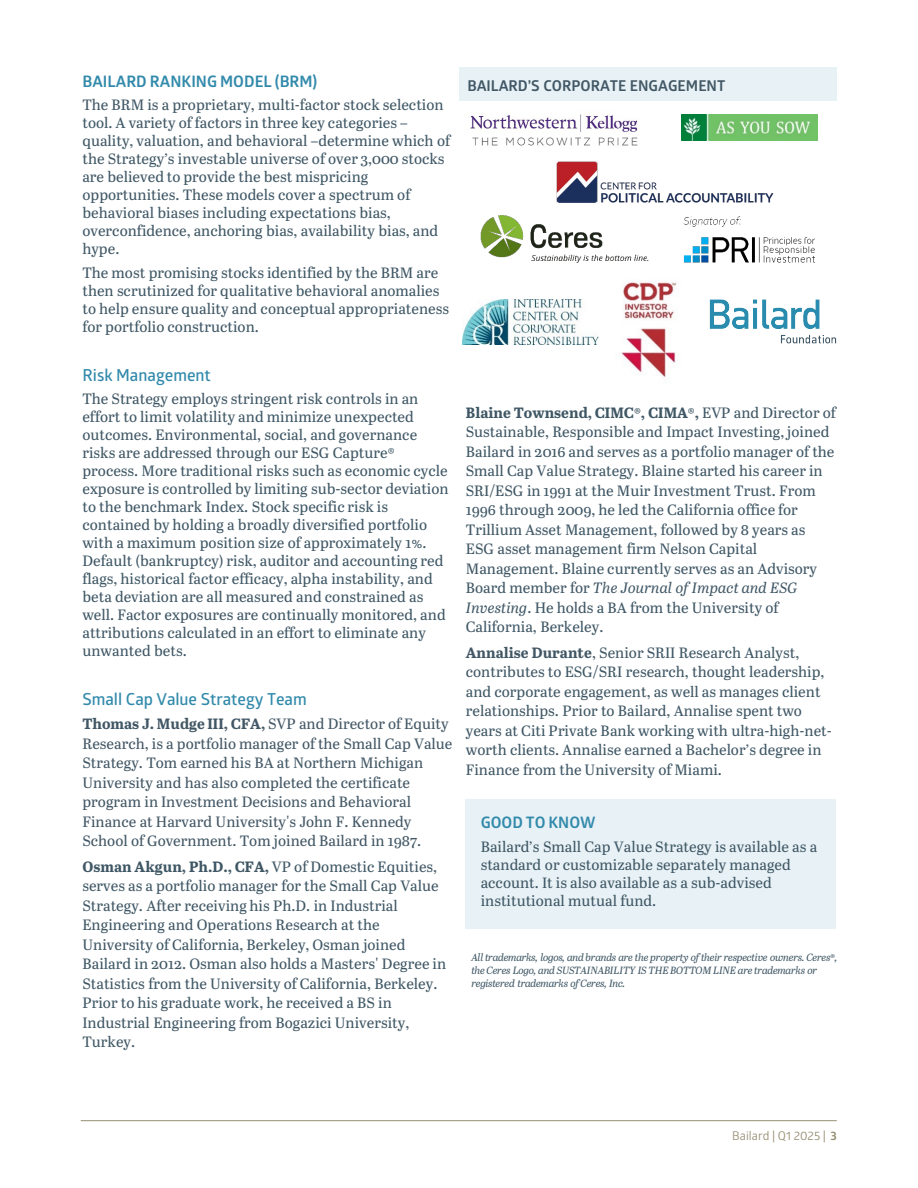
<style>
.page{position:relative;width:918px;height:1188px;background:#fff}
.page>*{position:absolute;margin:0;border:0;box-sizing:border-box;transform-origin:0 0}
.t1{font:600 16.5px "Glober";letter-spacing:-.005em;color:#328aab}
.t2{font:700 15.9px "Glober";color:#328aab}
.t3{font:15px/18px "Abril Text";letter-spacing:-.005em;color:#3f5765}
.t4{font:15px/19.5px "Abril Text";letter-spacing:-.005em;color:#425765}
.t5{font:700 15px "Glober";color:#425765}
.t6{font:12px "Glober";color:#978f73}
.t7{font:italic 10.5px/12.6px "Abril Text";letter-spacing:-.035em;color:#3f5765}
.s1{font-weight:700}
.s2{font-style:italic}
.s3{font-weight:700;color:#425765}
.s4{color:#425765}
</style>
<div class="page">
<hr style="left:81px;top:1120px;width:756px;height:1px;background:#978f73">
<div style="left:459px;top:68px;width:378px;height:33px;background:#e8f2f6"></div>
<img style="left:709px;top:299px;width:128px;height:45px">
<img style="left:620px;top:282px;width:57px;height:96px">
<img style="left:480px;top:215px;width:169px;height:48px">
<img style="left:463px;top:299px;width:135px;height:45px">
<img style="left:681px;top:114px;width:137px;height:26px">
<img style="left:469px;top:113px;width:169px;height:33px">
<img style="left:683px;top:216px;width:132px;height:46px">
<img style="left:557px;top:161px;width:217px;height:41px">
<div style="left:465px;top:800px;width:370px;height:129px;background:#e8f2f6"></div>
<p class="t2" style="left:82px;top:70px;width:237px">BAILARD RANKING MODEL (BRM)</p>
<p class="t3" style="left:82px;top:95px;width:369px">The BRM is a proprietary, multi-factor stock selection tool. A variety of factors in three key categories – quality, valuation, and behavioral –determine which of the Strategy’s investable universe of over 3,000 stocks are believed to provide the best mispricing opportunities. These models cover a spectrum of behavioral biases including expectations bias, overconfidence, anchoring bias, availability bias, and hype.</p>
<p class="t3" style="left:82px;top:263px;width:368px">The most promising stocks identified by the BRM are then scrutinized for qualitative behavioral anomalies to help ensure quality and conceptual appropriateness for portfolio construction.</p>
<p class="t1" style="left:82px;top:364px;width:130px">Risk Management</p>
<p class="t3" style="left:82px;top:389px;width:368px">The Strategy employs stringent risk controls in an effort to limit volatility and minimize unexpected outcomes. Environmental, social, and governance risks are addressed through our ESG Capture® process. More traditional risks such as economic cycle exposure is controlled by limiting sub-sector deviation to the benchmark Index. Stock specific risk is contained by holding a broadly diversified portfolio with a maximum position size of approximately 1%.<br>Default (bankruptcy) risk, auditor and accounting red flags, historical factor efficacy, alpha instability, and beta deviation are all measured and constrained as well. Factor exposures are continually monitored, and attributions calculated in an effort to eliminate any unwanted bets.</p>
<p class="t1" style="left:82px;top:688px;width:226px">Small Cap Value Strategy Team</p>
<p class="t4" style="left:82px;top:714px;width:372px"><span class="s1">Thomas J. Mudge III, CFA,</span> SVP and Director of Equity Research, is a portfolio manager of the Small Cap Value Strategy. Tom earned his BA at Northern Michigan University and has also completed the certificate program in Investment Decisions and Behavioral Finance at Harvard University's John F. Kennedy School of Government. Tom joined Bailard in 1987.</p>
<p class="t3" style="left:82px;top:856px;width:365px;line-height:19.5px"><span class="s1">Osman Akgun, Ph.D., CFA,</span> VP of Domestic Equities, serves as a portfolio manager for the Small Cap Value Strategy. After receiving his Ph.D. in Industrial Engineering and Operations Research at the University of California, Berkeley, Osman joined Bailard in 2012. Osman also holds a Masters' Degree in Statistics from the University of California, Berkeley.<br>Prior to his graduate work, he received a BS in Industrial Engineering from Bogazici University, Turkey.</p>
<p class="t5" style="left:467px;top:75px;width:259px">BAILARD’S CORPORATE ENGAGEMENT</p>
<p class="t3" style="left:466px;top:402px;width:372px;line-height:19.5px"><span class="s1">Blaine Townsend, CIMC®, CIMA®,</span> EVP and Director of Sustainable, Responsible and Impact Investing, joined Bailard in 2016 and serves as a portfolio manager of the Small Cap Value Strategy. Blaine started his career in SRI/ESG in 1991 at the Muir Investment Trust. From 1996 through 2009, he led the California office for Trillium Asset Management, followed by 8 years as ESG asset management firm Nelson Capital Management. Blaine currently serves as an Advisory Board member for <span class="s2">The Journal of Impact and ESG Investing</span>. He holds a BA from the University of California, Berkeley.</p>
<p class="t3" style="left:466px;top:642px;width:368px;line-height:19.5px"><span class="s3">Annalise Durante</span><span class="s4">,</span> Senior SRII Research Analyst, contributes to ESG/SRI research, thought leadership, and corporate engagement, as well as manages client relationships. Prior to Bailard, Annalise spent two years at Citi Private Bank working with ultra-high-net&shy;worth clients. Annalise earned a Bachelor’s degree in Finance from the University of Miami.</p>
<p class="t2" style="left:481px;top:811px;width:116px">GOOD TO KNOW</p>
<p class="t3" style="left:481px;top:837px;width:338px">Bailard’s Small Cap Value Strategy is available as a standard or customizable separately managed account. It is also available as a sub-advised institutional mutual fund.</p>
<p class="t7" style="left:471px;top:951px;width:367px">All trademarks, logos, and brands are the property of their respective owners. Ceres®, the Ceres Logo, and SUSTAINABILITY IS THE BOTTOM LINE are trademarks or registered trademarks of Ceres, Inc.</p>
<p class="t6" style="left:732px;top:1128px;width:106px">Bailard | Q1 2025 | <span class="s1">3</span></p>
</div>
